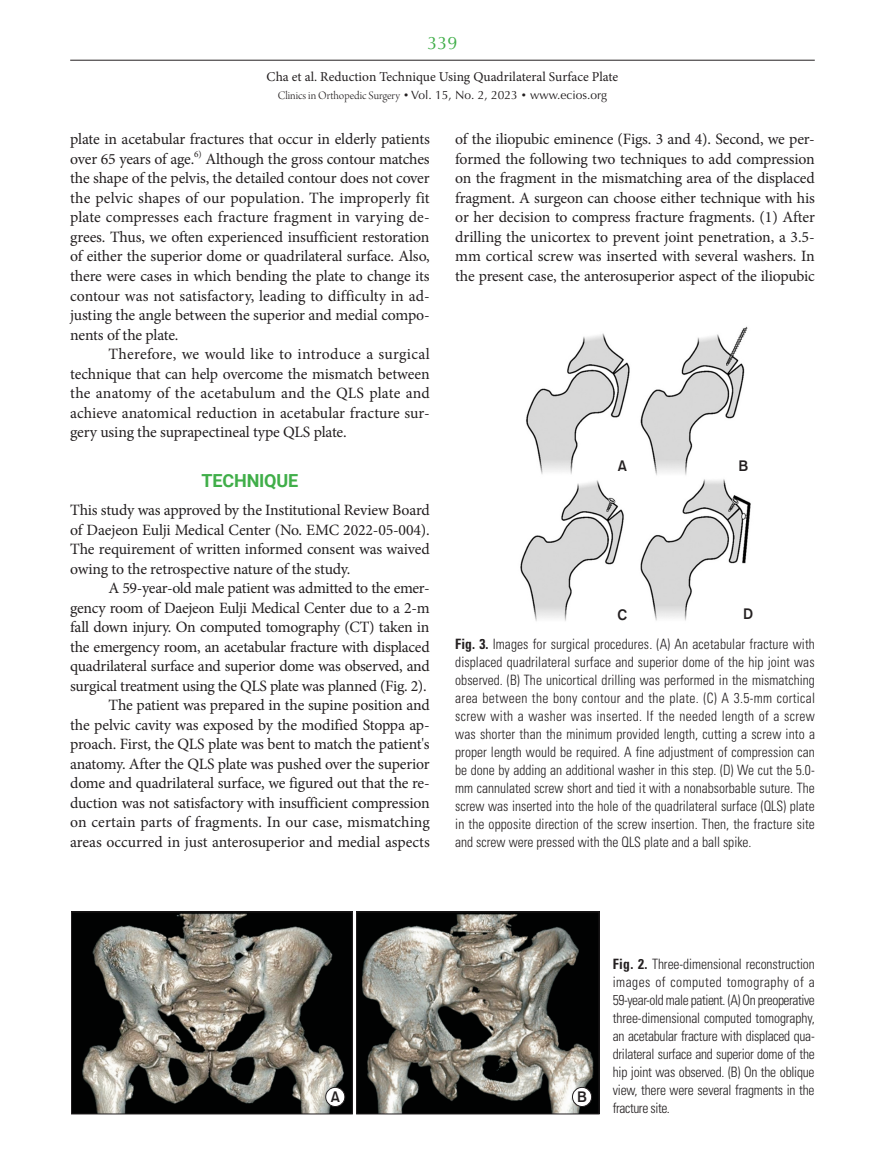
<style>
.page{position:relative;width:885px;height:1170px;background:#fff}
.page>*{position:absolute;margin:0;border:0;box-sizing:border-box;transform-origin:0 0}
.t1{font:700 18px "Roboto";letter-spacing:-.01em;color:#40ae49}
.t2{font:18px "Optima LT Std";color:#40ae49}
.t3{font:15.75px/19.5px "Minion Pro";letter-spacing:-.015em;color:#231f20;text-align:justify}
.t4{font:15px "Gothic 725 BT Bold A";color:#231f20}
.t5{font:300 condensed 14.25px/18px "Univers LT Std";letter-spacing:-.005em;color:#231f20;text-align:justify;scale:.95 1}
.t6{font:13.5px "Minion Pro";color:#231f20}
.t7{font:12px "Optima LT Std";color:#231f20}
.t8{font:9.15px "Minion Pro";color:#231f20}
.s1{font-family:"Arno Pro Light Display"}
.s2{font-size:9px}
.s3{font-weight:700}
</style>
<div class="page">
<hr style="left:70px;top:60px;width:744px;height:1px;background:#231f20">
<svg style="left:71px;top:911px;width:528px;height:203px;background:#65635c"></svg>
<img style="left:520px;top:326px;width:231px;height:295px">
<p class="t2" style="left:427px;top:32px;width:32px">339</p>
<p class="t6" style="left:266px;top:68px;width:353px">Cha et al. Reduction Technique Using Quadrilateral Surface Plate</p>
<p class="t7" style="left:278px;top:88px;width:331px"><span class="s1">Clinics in Orthopedic Surgery</span> <span class="s2">•</span> Vol. 15, No. 2, 2023 <span class="s2">•</span> www.ecios.org</p>
<p class="t3" style="left:70px;top:130px;width:361px">plate in acetabular fractures that occur in elderly patients over 65 years of age.</p>
<p class="t3" style="left:455px;top:130px;width:361px">of the iliopubic eminence (Figs. 3 and 4). Second, we per&shy;formed the following two techniques to add compression on the fragment in the mismatching area of the displaced fragment. A surgeon can choose either technique with his or her decision to compress fracture fragments. (1) After drilling the unicortex to prevent joint penetration, a 3.5- mm cortical screw was inserted with several washers. In the present case, the anterosuperior aspect of the iliopubic</p>
<p class="t8" style="left:194px;top:147px;width:9px">6)</p>
<p class="t3" style="left:70px;top:149px;width:361px;text-indent:135px">Although the gross contour matches the shape of the pelvis, the detailed contour does not cover the pelvic shapes of our population. The improperly fit plate compresses each fracture fragment in varying de&shy;grees. Thus, we often experienced insufficient restoration of either the superior dome or quadrilateral surface. Also, there were cases in which bending the plate to change its contour was not satisfactory, leading to difficulty in ad&shy;justing the angle between the superior and medial compo&shy;nents of the plate.</p>
<p class="t3" style="left:70px;top:344px;width:361px;text-indent:38px">Therefore, we would like to introduce a surgical technique that can help overcome the mismatch between the anatomy of the acetabulum and the QLS plate and achieve anatomical reduction in acetabular fracture sur&shy;gery using the suprapectineal type QLS plate.</p>
<p class="t1" style="left:201px;top:468px;width:98px">TECHNIQUE</p>
<p class="t3" style="left:70px;top:500px;width:361px">This study was approved by the Institutional Review Board of Daejeon Eulji Medical Center (No. EMC 2022-05-004).<br>The requirement of written informed consent was waived owing to the retrospective nature of the study.</p>
<p class="t3" style="left:70px;top:578px;width:361px;text-align:right">A 59-year-old male patient was admitted to the emer&shy;gency room of Daejeon Eulji Medical Center due to a 2-m fall down injury. On computed tomography (CT) taken in the emergency room, an acetabular fracture with displaced quadrilateral surface and superior dome was observed, and surgical treatment using the QLS plate was planned (Fig. 2).<br>The patient was prepared in the supine position and<br>the pelvic cavity was exposed by the modified Stoppa ap&shy;proach. First, the QLS plate was bent to match the patient's anatomy. After the QLS plate was pushed over the superior dome and quadrilateral surface, we figured out that the re&shy;duction was not satisfactory with insufficient compression on certain parts of fragments. In our case, mismatching areas occurred in just anterosuperior and medial aspects</p>
<p class="t4" style="left:617px;top:456px;width:11px">A</p>
<p class="t4" style="left:738px;top:456px;width:11px">B</p>
<p class="t4" style="left:617px;top:605px;width:11px">C</p>
<p class="t4" style="left:743px;top:605px;width:12px">D</p>
<p class="t5" style="left:455px;top:634px;width:380px"><span class="s3">Fig. 3.</span> Images for surgical procedures. (A) An acetabular fracture with displaced quadrilateral surface and superior dome of the hip joint was observed. (B) The unicortical drilling was performed in the mismatching area between the bony contour and the plate. (C) A 3.5-mm cortical screw with a washer was inserted. If the needed length of a screw was shorter than the minimum provided length, cutting a screw into a proper length would be required. A fine adjustment of compression can be done by adding an additional washer in this step. (D) We cut the 5.0- mm cannulated screw short and tied it with a nonabsorbable suture. The screw was inserted into the hole of the quadrilateral surface (QLS) plate in the opposite direction of the screw insertion. Then, the fracture site and screw were pressed with the QLS plate and a ball spike.</p>
<p class="t4" style="left:331px;top:1088px;width:11px">A</p>
<p class="t4" style="left:577px;top:1088px;width:11px">B</p>
<p class="t5" style="left:612px;top:954px;width:214px"><span class="s3">Fig. 2.</span> Three-dimensional reconstruction images of computed tomography of a 59-year-old male patient. (A) On preoperative three-dimensional computed tomography, an acetabular fracture with displaced qua&shy;drilateral surface and superior dome of the hip joint was observed. (B) On the oblique view, there were several fragments in the fracture site.</p>
</div>
